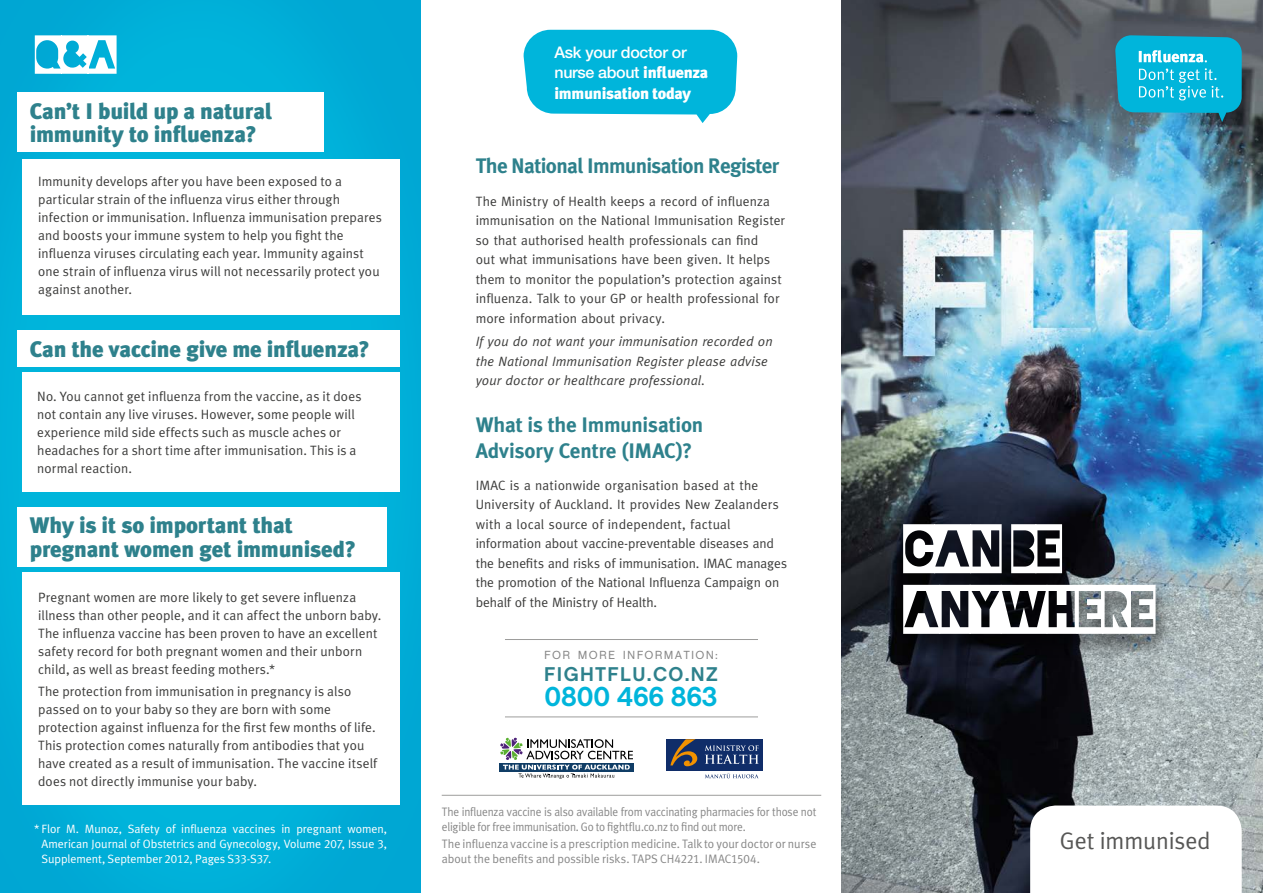
<style>
.page{position:relative;width:1263px;height:893px;background:#fff}
.page>*{position:absolute;margin:0;border:0;box-sizing:border-box;transform-origin:0 0}
.t1{font:58.35px/60.6px "Blackout 2 AM";color:#fff}
.t2{font:700 27.75px "Chalet";letter-spacing:-.03em;color:#00b5db}
.t3{font:24px "Meta Plus Normal";letter-spacing:-.005em;color:#575756}
.t4{font:900 22.5px/23.2px "Meta Plus";letter-spacing:-.01em;color:#2e818c}
.t5{font:700 21px/25.5px "Meta Plus";letter-spacing:-.015em;color:#2e818c}
.t6{font:700 20.4px "Chalet";letter-spacing:.065em;color:#2e818c}
.t7{font:500 16.05px/20.1px "Helvetica Neue";letter-spacing:-.02em;color:#fff}
.t8{font:900 16.05px "Meta Plus";letter-spacing:-.02em;color:#fff}
.t9{font:13.5px/18px "Meta Plus Normal";letter-spacing:.01em;color:#3c3c3b}
.t10{font:13.5px/19.5px "Meta";letter-spacing:.01em;color:#3c3c3b}
.t11{font:italic 13.5px/19.5px "Meta";letter-spacing:.01em;color:#3c3c3b}
.t12{font:12.3px/15px "Meta Plus Normal";letter-spacing:-.01em;color:#878787;scale:.93 1}
.t13{font:12.3px/15px "Meta Plus Normal";letter-spacing:-.01em;color:#878787}
.t14{font:12px/15px "Meta Plus Normal";letter-spacing:-.01em;color:#fff;text-align:justify}
.t15{font:12px "Chalet";letter-spacing:.1em;color:#878787}
.s1{font-family:"Meta Plus Normal Caps"}
.s2{font-family:"Meta Plus";font-weight:900}
</style>
<div class="page">
<div style="left:0;top:0;width:421px;height:893px;background:#00aed8"></div>
<img style="left:841px;top:0;width:422px;height:893px">
<svg style="left:1030px;top:805px;width:212px;height:88px"></svg>
<svg style="left:524px;top:30px;width:213px;height:93px;background:#21bedf"></svg>
<div style="left:22px;top:159px;width:378px;height:156px;background:#fff"></div>
<div style="left:17px;top:92px;width:306px;height:60px;background:#fff"></div>
<div style="left:22px;top:573px;width:378px;height:232px;background:#fff"></div>
<div style="left:17px;top:507px;width:370px;height:59px;background:#fff"></div>
<div style="left:22px;top:372px;width:378px;height:119px;background:#fff"></div>
<div style="left:17px;top:330px;width:383px;height:37px;background:#fff"></div>
<div style="left:891px;top:520px;width:280px;height:139px;background:#000;opacity:.5"></div>
<svg style="left:1115px;top:35px;width:127px;height:87px;background:#1faece"></svg>
<svg style="left:35px;top:35px;width:82px;height:39px"></svg>
<div style="left:666px;top:739px;width:97px;height:31px;background:#102d69"></div>
<svg style="left:705px;top:745px;width:54px;height:19px"></svg>
<svg style="left:705px;top:773px;width:53px;height:5px"></svg>
<svg style="left:670px;top:739px;width:27px;height:27px"></svg>
<div style="left:499px;top:763px;width:134px;height:8px;background:#103d66"></div>
<svg style="left:500px;top:738px;width:133px;height:41px"></svg>
<hr style="left:505px;top:639px;width:253px;height:1px;background:#9d9d9c">
<hr style="left:505px;top:716px;width:253px;height:1px;background:#9d9d9c">
<hr style="left:442px;top:795px;width:379px;height:1px;background:#9d9d9c">
<h3 class="t4" style="left:30px;top:99px;width:244px">Can’t I build up a natural immunity to influenza?</h3>
<p class="t9" style="left:38px;top:173px;width:345px">Immunity develops after you have been exposed to a particular strain of the influenza virus either through infection or immunisation. Influenza immunisation prepares and boosts your immune system to help you fight the influenza viruses circulating each year. Immunity against one strain of influenza virus will not necessarily protect you against another.</p>
<h3 class="t4" style="left:30px;top:337px;width:342px">Can the vaccine give me influenza?</h3>
<p class="t9" style="left:37px;top:387px;width:326px">No. You cannot get influenza from the vaccine, as it does not contain any live viruses. However, some people will experience mild side effects such as muscle aches or headaches for a short time after immunisation. This is a normal reaction.</p>
<h3 class="t4" style="left:30px;top:514px;width:328px">Why is it so important that pregnant women get immunised?</h3>
<p class="t9" style="left:38px;top:588px;width:345px">Pregnant women are more likely to get severe influenza illness than other people, and it can affect the unborn baby.<br>The influenza vaccine has been proven to have an excellent safety record for both pregnant women and their unborn child, as well as breast feeding mothers.*</p>
<p class="t9" style="left:38px;top:682px;width:341px">The protection from immunisation in pregnancy is also passed on to your baby so they are born with some protection against influenza for the first few months of life.<br>This protection comes naturally from antibodies that you have created as a result of immunisation. The vaccine itself does not directly immunise your baby.</p>
<p class="t14" style="left:42px;top:821px;width:347px;text-indent:-8px">* Flor M. Munoz, Safety of influenza vaccines in pregnant women, American Journal of Obstetrics and Gynecology, Volume <span class="s1">207</span>, Issue <span class="s1">3</span>, Supplement, September <span class="s1">2012</span>, Pages <span class="s1">S33-S37</span>.</p>
<p class="t7" style="left:554px;top:42px;width:155px">Ask your doctor or nurse about <span class="s2">influenza</span></p>
<p class="t8" style="left:554px;top:84px;width:138px">immunisation today</p>
<h3 class="t5" style="left:476px;top:153px;width:305px">The National Immunisation Register</h3>
<p class="t10" style="left:476px;top:191px;width:311px">The Ministry of Health keeps a record of influenza immunisation on the National Immunisation Register so that authorised health professionals can find<br>out what immunisations have been given. It helps them to monitor the population’s protection against influenza. Talk to your GP or health professional for more information about privacy.</p>
<p class="t11" style="left:476px;top:332px;width:298px">If you do not want your immunisation recorded on the National Immunisation Register please advise your doctor or healthcare professional.</p>
<h3 class="t5" style="left:476px;top:412px;width:229px">What is the Immunisation<br>Advisory Centre (IMAC)?</h3>
<p class="t10" style="left:476px;top:475px;width:313px">IMAC is a nationwide organisation based at the University of Auckland. It provides New Zealanders with a local source of independent, factual information about vaccine-preventable diseases and the benefits and risks of immunisation. IMAC manages the promotion of the National Influenza Campaign on behalf of the Ministry of Health.</p>
<p class="t15" style="left:544px;top:648px;width:175px">FOR MORE INFORMATION:</p>
<h3 class="t6" style="left:544px;top:662px;width:175px">FIGHTFLU.CO.NZ</h3>
<h2 class="t2" style="left:544px;top:680px;width:175px">0800 466 863</h2>
<p class="t12" style="left:442px;top:804px;width:404px">The influenza vaccine is also available from vaccinating pharmacies for those not eligible for free immunisation. Go to fightflu.co.nz to find out more.</p>
<p class="t13" style="left:442px;top:836px;width:376px">The influenza vaccine is a prescription medicine. Talk to your doctor or nurse about the benefits and possible risks. TAPS <span class="s1">CH4221</span>. <span class="s1">IMAC1504</span>.</p>
<h1 class="t1" style="left:904px;top:523px;width:253px">CAN BE<br>ANYWHERE</h1>
<h3 class="t3" style="left:1060px;top:827px;width:152px">Get immunised</h3>
</div>
